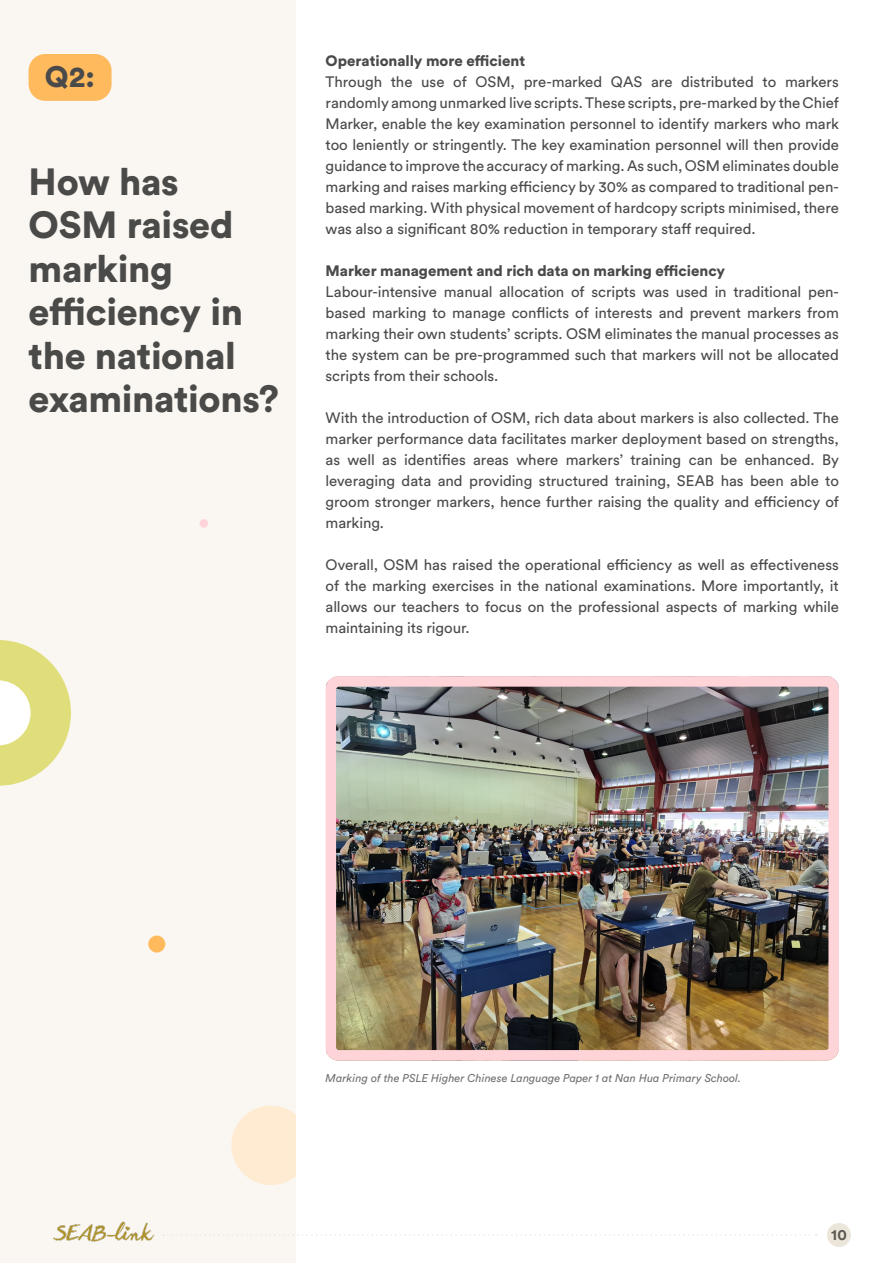
<style>
.page{position:relative;width:893px;height:1263px;background:#fff}
.page>*{position:absolute;margin:0;border:0;box-sizing:border-box;transform-origin:0 0}
.t1{font:900 37.5px/43.5px "Circular Std";letter-spacing:-.01em;color:#4a4a49}
.t2{font:900 29.4px "Circular Std";color:#4a4a4a}
.t3{font:700 15.15px "Circular Std";color:#5d5752}
.t4{font:15px/21px "Circular Std";letter-spacing:-.005em;color:#4a4a4a;text-align:justify}
.t5{font:900 15px "Circular Std";letter-spacing:-.005em;color:#4a4a4a}
.t6{font:italic 11.25px "Circular Std";color:#717171}
</style>
<div class="page">
<div style="left:0;top:0;width:296px;height:1263px;background:#faf7f2"></div>
<div style="left:200px;top:519px;width:8px;height:9px;background:#ffd4d9;border-radius:50%"></div>
<svg style="left:231px;top:1106px;width:65px;height:79px"></svg>
<svg style="left:0;top:640px;width:71px;height:146px"></svg>
<div style="left:148px;top:935px;width:17px;height:17px;background:#ffba5e;border-radius:50%"></div>
<div style="left:827px;top:1223px;width:24px;height:24px;background:#ebe6d9;border-radius:50%"></div>
<img style="left:53px;top:1222px;width:102px;height:20px">
<svg style="left:163px;top:1234px;width:654px;height:2px"></svg>
<img style="left:337px;top:687px;width:491px;height:362px">
<div style="left:326px;top:676px;width:513px;height:384px;border:10px solid #ffd4d9;border-radius:8px"></div>
<div style="left:29px;top:54px;width:83px;height:47px;background:#ffba5e;border-radius:17px"></div>
<h2 class="t2" style="left:45px;top:57px;width:52px">Q2:</h2>
<h1 class="t1" style="left:29px;top:159px;width:252px">How has<br>OSM raised marking efficiency in the national examinations?</h1>
<p class="t5" style="left:326px;top:51px;width:201px">Operationally more efficient</p>
<p class="t4" style="left:326px;top:71px;width:515px">Through the use of OSM, pre-marked QAS are distributed to markers randomly among unmarked live scripts. These scripts, pre-marked by the Chief Marker, enable the key examination personnel to identify markers who mark too leniently or stringently. The key examination personnel will then provide guidance to improve the accuracy of marking. As such, OSM eliminates double marking and raises marking efficiency by 30% as compared to traditional pen&shy;based marking. With physical movement of hardcopy scripts minimised, there was also a significant 80% reduction in temporary staff required.</p>
<p class="t5" style="left:326px;top:261px;width:401px">Marker management and rich data on marking efficiency</p>
<p class="t4" style="left:326px;top:281px;width:515px">Labour-intensive manual allocation of scripts was used in traditional pen&shy;based marking to manage conflicts of interests and prevent markers from marking their own students’ scripts. OSM eliminates the manual processes as the system can be pre-programmed such that markers will not be allocated scripts from their schools.</p>
<p class="t4" style="left:326px;top:407px;width:515px">With the introduction of OSM, rich data about markers is also collected. The marker performance data facilitates marker deployment based on strengths, as well as identifies areas where markers’ training can be enhanced. By leveraging data and providing structured training, SEAB has been able to groom stronger markers, hence further raising the quality and efficiency of marking.</p>
<p class="t4" style="left:326px;top:554px;width:515px">Overall, OSM has raised the operational efficiency as well as effectiveness of the marking exercises in the national examinations. More importantly, it allows our teachers to focus on the professional aspects of marking while maintaining its rigour.</p>
<p class="t6" style="left:326px;top:1072px;width:417px">Marking of the PSLE Higher Chinese Language Paper 1 at Nan Hua Primary School.</p>
<p class="t3" style="left:831px;top:1225px;width:17px">10</p>
</div>
